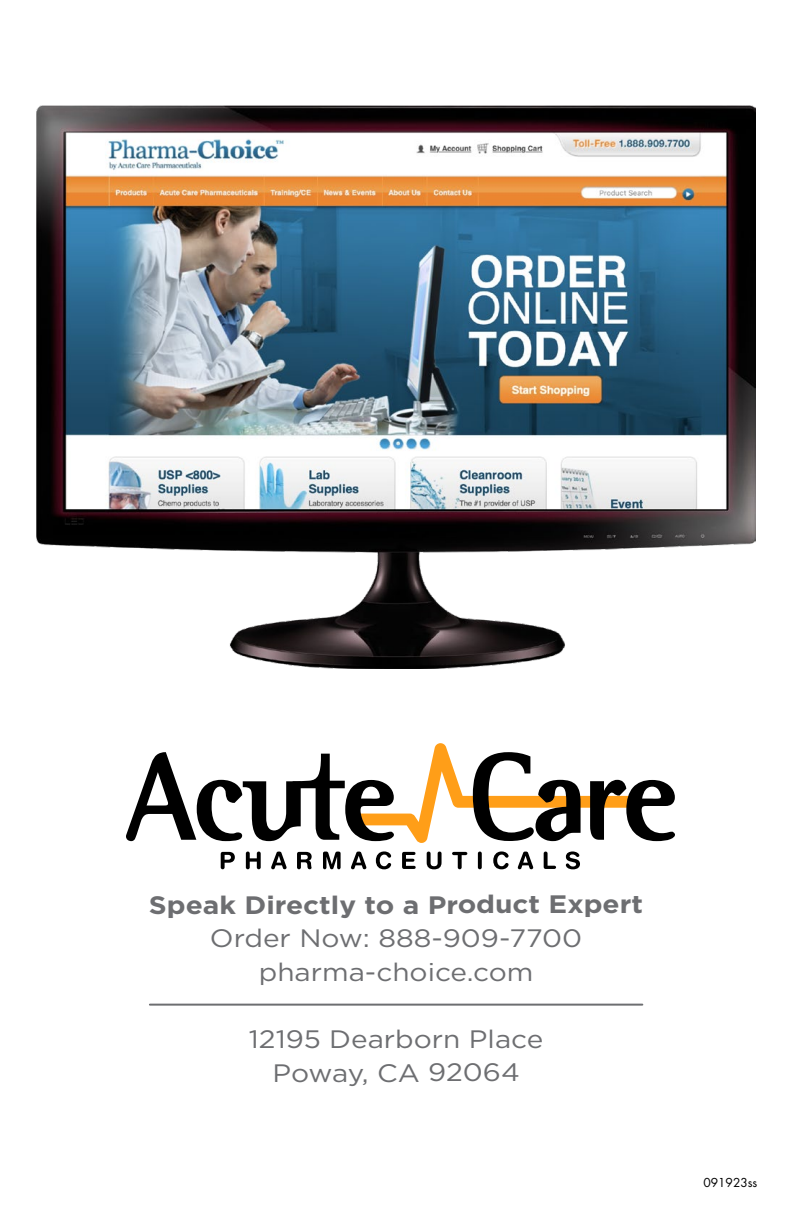
<style>
.page{position:relative;width:792px;height:1224px;background:#fff}
.page>*{position:absolute;margin:0;border:0;box-sizing:border-box;transform-origin:0 0}
.t1{font:25.2px/33.6px "Gotham";color:#6d6e71;text-align:center;scale:1.11 1}
.t2{font:700 25.2px "Gotham";color:#6d6e71;scale:1.11 1}
.t3{font:12px "Futura Std";color:#000}
</style>
<div class="page">
<svg style="left:221px;top:852px;width:14px;height:17px"></svg>
<svg style="left:246px;top:852px;width:15px;height:17px"></svg>
<svg style="left:271px;top:852px;width:16px;height:17px"></svg>
<svg style="left:297px;top:852px;width:15px;height:17px"></svg>
<svg style="left:323px;top:852px;width:18px;height:17px"></svg>
<svg style="left:351px;top:852px;width:15px;height:17px"></svg>
<svg style="left:376px;top:851px;width:15px;height:18px"></svg>
<svg style="left:402px;top:852px;width:14px;height:17px"></svg>
<svg style="left:427px;top:852px;width:15px;height:17px"></svg>
<svg style="left:452px;top:852px;width:15px;height:17px"></svg>
<svg style="left:478px;top:852px;width:4px;height:17px"></svg>
<svg style="left:493px;top:851px;width:16px;height:18px"></svg>
<svg style="left:518px;top:852px;width:15px;height:17px"></svg>
<svg style="left:544px;top:852px;width:12px;height:17px"></svg>
<svg style="left:566px;top:851px;width:14px;height:18px"></svg>
<svg style="left:126px;top:743px;width:549px;height:100px"></svg>
<img style="left:37px;top:105px;width:719px;height:563px">
<hr style="left:150px;top:1004px;width:492px;height:2px;background:#6d6e71">
<p class="t2" style="left:149px;top:888px;width:447px">Speak Directly to a Product Expert</p>
<p class="t1" style="left:210px;top:921px;width:337px">Order Now: 888-909-7700 pharma-choice.com</p>
<p class="t1" style="left:249px;top:1022px;width:267px">12195 Dearborn Place<br>Poway, CA 92064</p>
<p class="t3" style="left:703px;top:1174px;width:55px">091923ss</p>
</div>
